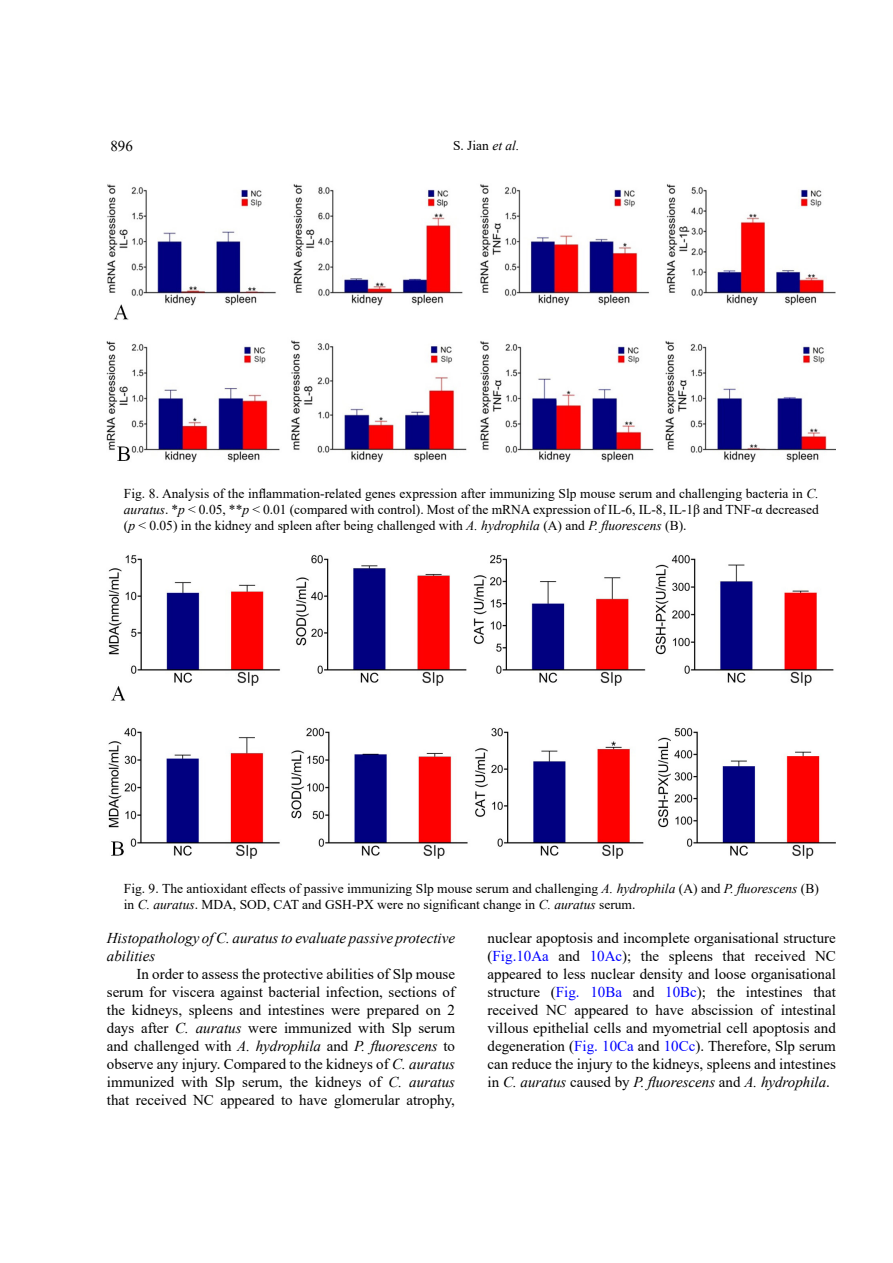
<style>
.page{position:relative;width:893px;height:1263px;background:#fff}
.page>*{position:absolute;margin:0;border:0;box-sizing:border-box;transform-origin:0 0}
.t1{font:15px/18px "Times New Roman";color:#000;text-align:justify}
.t2{font:italic 15px/18px "Times New Roman";color:#000}
.t3{font:13.5px/16.2px "Times New Roman";color:#000;text-align:justify}
.s1{font-style:italic}
.s2{color:#00f}
</style>
<div class="page">
<img style="left:107px;top:184px;width:729px;height:279px">
<img style="left:108px;top:554px;width:728px;height:305px">
<p class="t1" style="left:110px;top:136px;width:24px">896</p>
<p class="t3" style="left:453px;top:136px;width:68px">S. Jian <span class="s1">et al.</span></p>
<p class="t3" style="left:124px;top:484px;width:696px">Fig. 8. Analysis of the inflammation-related genes expression after immunizing Slp mouse serum and challenging bacteria in <span class="s1">C. auratus</span>. *<span class="s1">p</span> &lt; 0.05, **<span class="s1">p</span> &lt; 0.01 (compared with control). Most of the mRNA expression of IL-6, IL-8, IL-1β and TNF-α decreased (<span class="s1">p</span> &lt; 0.05) in the kidney and spleen after being challenged with <span class="s1">A. hydrophila</span> (A) and <span class="s1">P. fluorescens</span> (B).</p>
<p class="t3" style="left:124px;top:880px;width:696px">Fig. 9. The antioxidant effects of passive immunizing Slp mouse serum and challenging <span class="s1">A. hydrophila</span> (A) and <span class="s1">P. fluorescens</span> (B) in <span class="s1">C. auratus</span>. MDA, SOD, CAT and GSH-PX were no significant change in <span class="s1">C. auratus</span> serum.</p>
<p class="t2" style="left:107px;top:929px;width:350px">Histopathology of C. auratus to evaluate passive protective abilities</p>
<p class="t1" style="left:107px;top:965px;width:350px;text-indent:30px">In order to assess the protective abilities of Slp mouse serum for viscera against bacterial infection, sections of the kidneys, spleens and intestines were prepared on 2 days after <span class="s1">C. auratus</span> were immunized with Slp serum and challenged with <span class="s1">A. hydrophila</span> and <span class="s1">P. fluorescens</span> to observe any injury. Compared to the kidneys of <span class="s1">C. auratus </span>immunized with Slp serum, the kidneys of <span class="s1">C. auratus </span>that received NC appeared to have glomerular atrophy,</p>
<p class="t1" style="left:488px;top:929px;width:350px">nuclear apoptosis and incomplete organisational structure (<span class="s2">Fig.10Aa</span> and <span class="s2">10Ac</span>); the spleens that received NC appeared to less nuclear density and loose organisational structure (<span class="s2">Fig. 10Ba</span> and <span class="s2">10Bc</span>); the intestines that received NC appeared to have abscission of intestinal villous epithelial cells and myometrial cell apoptosis and degeneration (<span class="s2">Fig. 10Ca</span> and <span class="s2">10Cc</span>). Therefore, Slp serum can reduce the injury to the kidneys, spleens and intestines in <span class="s1">C. auratus</span> caused by <span class="s1">P. fluorescens</span> and <span class="s1">A. hydrophila</span>.</p>
</div>
